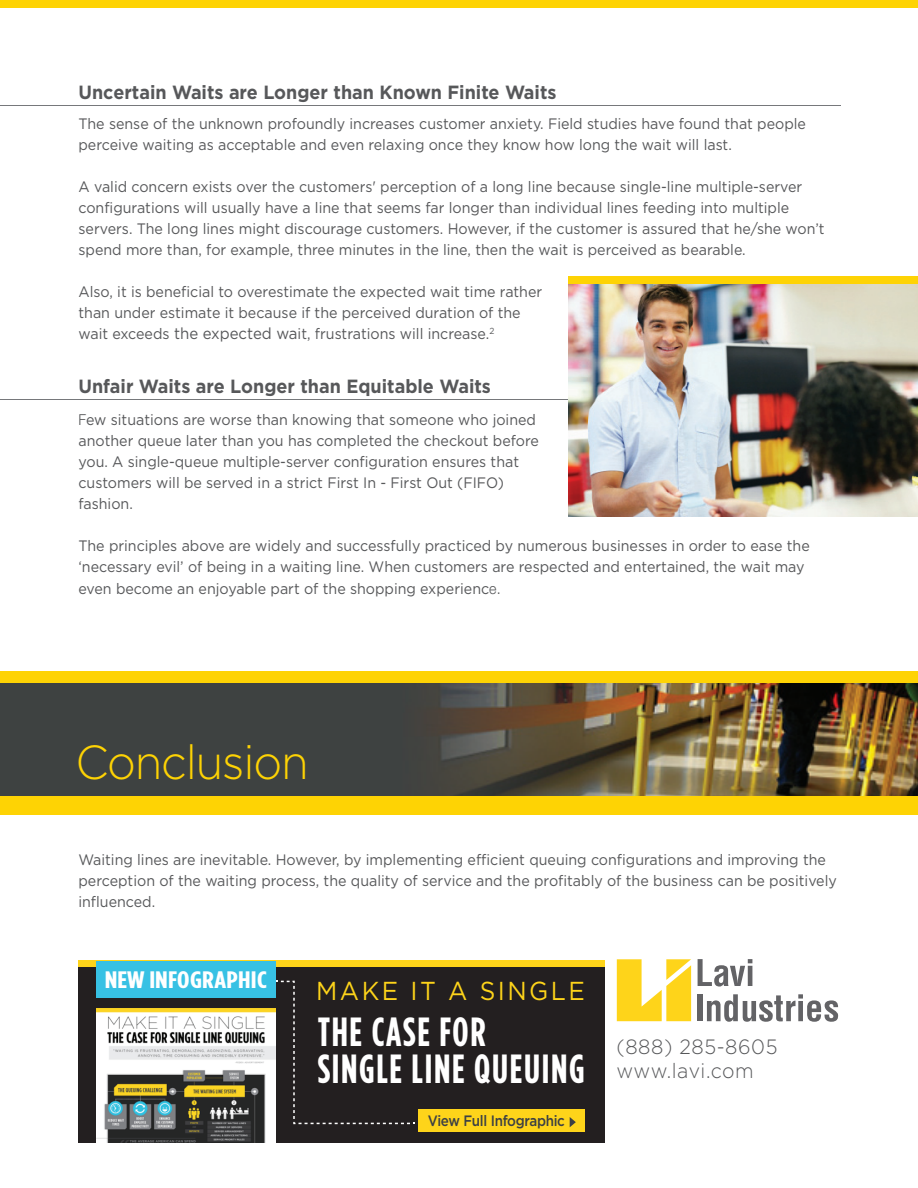
<style>
.page{position:relative;width:918px;height:1188px;background:#fff}
.page>*{position:absolute;margin:0;border:0;box-sizing:border-box;transform-origin:0 0}
.t1{font:300 47.7px "Gotham";letter-spacing:-.025em;color:#fed304;scale:.94 1}
.t2{font:700 40.65px/37.5px "Gotham Condensed";letter-spacing:.045em;color:#fff;scale:.94 1}
.t3{font:25.95px "Gotham";letter-spacing:.1em;color:#fed41a;scale:.94 1}
.t4{font:700 23.85px "Gotham Condensed";letter-spacing:.01em;color:#fff;scale:1.24 1}
.t5{font:300 20.7px/24px "Gotham";letter-spacing:.03em;color:#57585a;scale:.94 1}
.t6{font:700 19.05px "Gotham";color:#57585a;scale:.94 1}
.t7{font:15.15px/21px "Gotham";color:#57585a;scale:.94 1}
.t8{font:500 15px "Gotham";letter-spacing:-.025em;color:#3c4044;scale:.89 1}
.s1{font-size:15.9px}
.s2{font-family:"Helvetica Neue";font-weight:300}
</style>
<div class="page">
<img style="left:0;top:682px;width:918px;height:114px">
<hr style="left:0;top:105px;width:841px;height:1px;background:#76787b">
<hr style="left:0;top:400px;width:841px;height:1px;background:#76787b">
<div style="left:0;top:796px;width:918px;height:18px;background:#fed304"></div>
<svg style="left:617px;top:959px;width:74px;height:62px"></svg>
<svg style="left:698px;top:959px;width:54px;height:28px"></svg>
<div style="left:698px;top:994px;width:5px;height:27px;background:#636366"></div>
<svg style="left:707px;top:994px;width:131px;height:28px"></svg>
<div style="left:0;top:671px;width:918px;height:11px;background:#fed304"></div>
<div style="left:78px;top:967px;width:526px;height:175px;background:#231f20"></div>
<div style="left:78px;top:961px;width:526px;height:6px;background:#fed41a"></div>
<div style="left:96px;top:961px;width:180px;height:36px;background:#37c1e4"></div>
<svg style="left:276px;top:981px;width:138px;height:143px"></svg>
<div style="left:418px;top:1109px;width:167px;height:23px;background:#fed41a"></div>
<svg style="left:570px;top:1117px;width:6px;height:10px"></svg>
<img style="left:97px;top:1009px;width:179px;height:133px">
<img style="left:568px;top:283px;width:350px;height:234px">
<div style="left:569px;top:276px;width:349px;height:7px;background:#fed304"></div>
<div style="left:0;top:0;width:918px;height:7px;background:#fed304"></div>
<p class="t6" style="left:79px;top:85px;width:510px">Uncertain Waits are Longer than Known Finite Waits</p>
<p class="t7" style="left:79px;top:115px;width:775px">The sense of the unknown profoundly increases customer anxiety. Field studies have found that people perceive waiting as acceptable and even relaxing once they know how long the wait will last.</p>
<p class="t7" style="left:79px;top:178px;width:795px">A valid concern exists over the customers' perception of a long line because single-line multiple-server configurations will usually have a line that seems far longer than individual lines feeding into multiple servers. The long lines might discourage customers. However, if the customer is assured that he/she won’t spend more than, for example, three minutes in the line, then the wait is perceived as bearable.</p>
<p class="t7" style="left:79px;top:283px;width:495px">Also, it is beneficial to overestimate the expected wait time rather than under estimate it because if the perceived duration of the wait exceeds <span class="s1">the expected wa</span>it, frustrations will increase.<sup>2</sup></p>
<p class="t6" style="left:79px;top:379px;width:440px">Unfair Waits are Longer than Equitable Waits</p>
<p class="t7" style="left:79px;top:410px;width:491px"><span class="s2">F</span>ew situations are worse than knowing that someone who joined another queue later than you has completed the checkout before you. A single-queue multiple-server configuration ensures that customers will be served in a strict First In - First Out (FIFO) fashion.</p>
<p class="t7" style="left:79px;top:536px;width:780px">The principles above are widely and successfully practiced by numerous businesses in order to ease the ‘necessary evil’ of being in a waiting line. When customers are respected and entertained, the wait may</p>
<p class="t7" style="left:79px;top:580px;width:451px">even become an enjoyable part of the shopping experienc<span class="s2">e.</span></p>
<p class="t1" style="left:75px;top:744px;width:250px">Conclusion</p>
<p class="t7" style="left:78px;top:850px;width:808px">Waiting lines are inevitable. However, by implementing efficient queuing configurations and improving the perception of the waiting process, the quality of service and the profitably of the business can be positively influenced.</p>
<p class="t4" style="left:105px;top:971px;width:132px">NEW INFOGRAPHIC</p>
<p class="t3" style="left:316px;top:981px;width:287px">MAKE IT A SINGLE</p>
<p class="t2" style="left:318px;top:1016px;width:285px">THE CASE FOR<br>SINGLE LINE QUEUING</p>
<p class="t8" style="left:428px;top:1115px;width:155px">View Full Infographic</p>
<p class="t5" style="left:616px;top:1037px;width:173px">(888) 285-8605 www.lavi.com</p>
</div>
